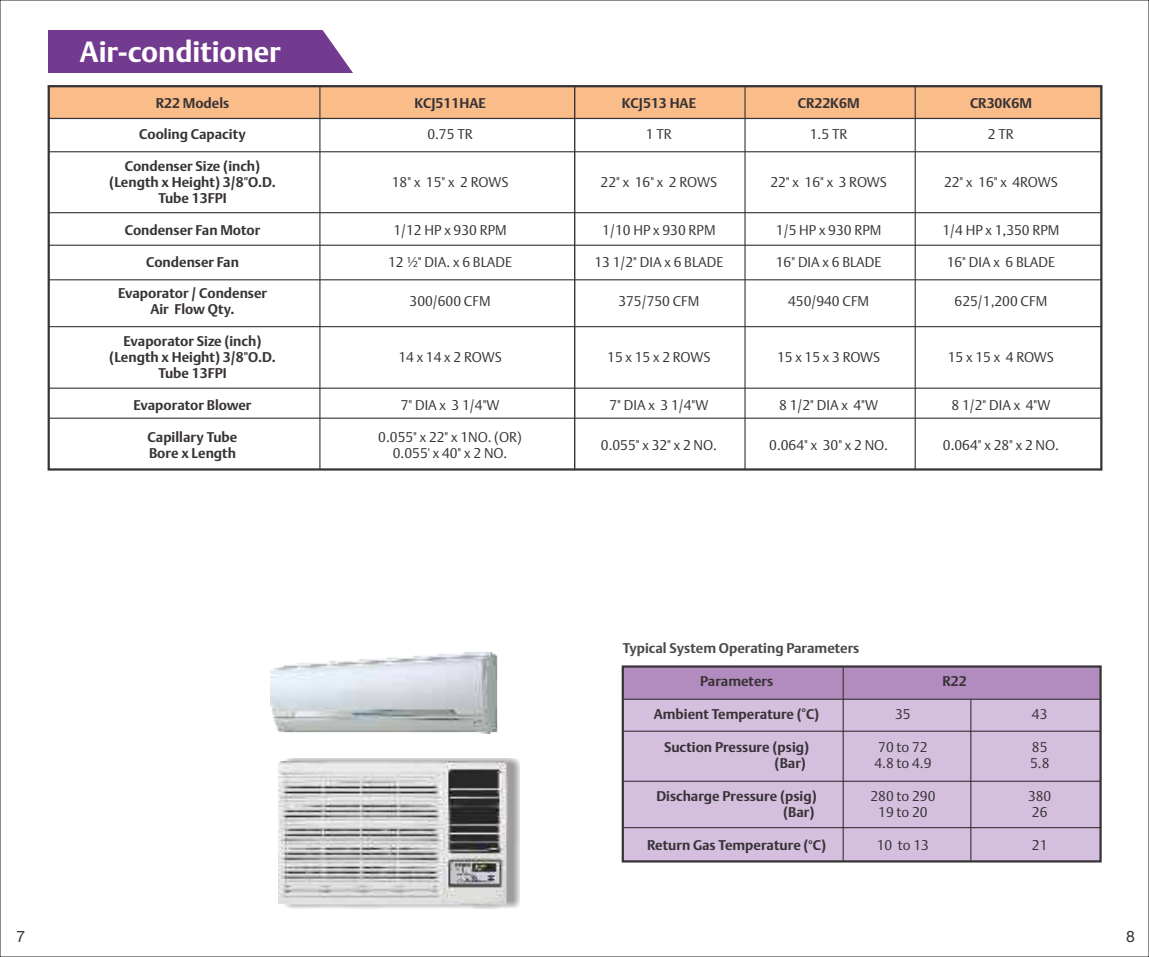
<style>
.page{position:relative;width:1149px;height:957px;background:#fff}
.page>*{position:absolute;margin:0;border:0;box-sizing:border-box;transform-origin:0 0}
.t1{font:700 29.03px "DTL Argo T";color:#fff}
.t2{font:15.75px "Helvetica Neue LT Pro";color:#383336}
.t3{font:13.95px "DTL Argo T Light";color:#383336}
.t4{font:700 13.95px/16px "DTL Argo T";color:#383336;text-align:center}
.t5{font:700 13.95px "DTL Argo T";color:#4a4a4d}
.t6{font:700 6.98px "DTL Argo T";color:#383336}
</style>
<div class="page">
<svg style="left:574px;top:120px;width:528px;height:350px"></svg>
<hr style="left:744px;top:86px;width:1px;height:383px;background:#383336">
<hr style="left:914px;top:86px;width:1px;height:383px;background:#383336">
<div style="left:622px;top:699px;width:478px;height:162px;background:#d4bfde"></div>
<div style="left:622px;top:666px;width:478px;height:33px;background:#b38cbf"></div>
<div style="left:621px;top:665px;width:480px;height:197px;border:2px solid #383336"></div>
<hr style="left:622px;top:698px;width:478px;height:2px;background:#383336">
<hr style="left:622px;top:730px;width:478px;height:2px;background:#383336">
<hr style="left:622px;top:827px;width:478px;height:1px;background:#383336">
<hr style="left:842px;top:666px;width:1px;height:195px;background:#383336">
<hr style="left:969px;top:699px;width:2px;height:162px;background:#383336">
<hr style="left:622px;top:780px;width:478px;height:2px;background:#383336">
<div style="left:48px;top:30px;width:526px;height:42px;background:#733b8f"></div>
<svg style="left:574px;top:85px;width:528px;height:35px"></svg>
<svg style="left:48px;top:85px;width:526px;height:385px"></svg>
<hr style="left:319px;top:86px;width:1px;height:383px;background:#383336">
<hr style="left:574px;top:86px;width:1px;height:383px;background:#383336">
<img style="left:270px;top:652px;width:228px;height:81px">
<div style="left:283px;top:758px;width:236px;height:150px;background:#383336;opacity:.49"></div>
<img style="left:279px;top:761px;width:228px;height:144px">
<svg style="left:313px;top:30px;width:261px;height:43px"></svg>
<h1 class="t1" style="left:80px;top:40px;width:202px">Air-conditioner</h1>
<p class="t4" style="left:156px;top:96px;width:75px">R22 Models</p>
<p class="t4" style="left:414px;top:96px;width:73px">KCJ511HAE</p>
<p class="t4" style="left:621px;top:96px;width:76px">KCJ513 HAE</p>
<p class="t4" style="left:797px;top:96px;width:63px">CR22K6M</p>
<p class="t4" style="left:969px;top:96px;width:63px">CR30K6M</p>
<p class="t4" style="left:139px;top:128px;width:108px">Cooling Capacity</p>
<p class="t3" style="left:427px;top:129px;width:47px">0.75 TR</p>
<p class="t3" style="left:645px;top:129px;width:28px">1 TR</p>
<p class="t3" style="left:809px;top:129px;width:39px">1.5 TR</p>
<p class="t3" style="left:987px;top:129px;width:28px">2 TR</p>
<p class="t4" style="left:109px;top:159px;width:168px">Condenser Size (inch) (Length x Height) 3/8"O.D.</p>
<p class="t3" style="left:391px;top:176px;width:118px">18" x 15" x 2 ROWS</p>
<p class="t3" style="left:600px;top:176px;width:118px">22" x 16" x 2 ROWS</p>
<p class="t3" style="left:769px;top:176px;width:118px">22" x 16" x 3 ROWS</p>
<p class="t3" style="left:943px;top:176px;width:115px">22" x 16" x 4ROWS</p>
<p class="t4" style="left:158px;top:191px;width:70px">Tube 13FPI</p>
<p class="t4" style="left:125px;top:223px;width:137px">Condenser Fan Motor</p>
<p class="t3" style="left:393px;top:224px;width:115px">1/12 HP x 930 RPM</p>
<p class="t3" style="left:602px;top:224px;width:115px">1/10 HP x 930 RPM</p>
<p class="t3" style="left:775px;top:224px;width:107px">1/5 HP x 930 RPM</p>
<p class="t3" style="left:941px;top:224px;width:119px">1/4 HP x 1,350 RPM</p>
<p class="t4" style="left:146px;top:255px;width:94px">Condenser Fan</p>
<p class="t3" style="left:388px;top:256px;width:125px">12 ½" DIA. x 6 BLADE</p>
<p class="t3" style="left:594px;top:256px;width:130px">13 1/2" DIA x 6 BLADE</p>
<p class="t3" style="left:775px;top:256px;width:107px">16" DIA x 6 BLADE</p>
<p class="t3" style="left:946px;top:256px;width:110px">16" DIA x 6 BLADE</p>
<p class="t4" style="left:118px;top:287px;width:150px">Evaporator / Condenser</p>
<p class="t3" style="left:409px;top:295px;width:82px">300/600 CFM</p>
<p class="t3" style="left:618px;top:295px;width:82px">375/750 CFM</p>
<p class="t3" style="left:787px;top:295px;width:82px">450/940 CFM</p>
<p class="t3" style="left:954px;top:295px;width:94px">625/1,200 CFM</p>
<p class="t4" style="left:150px;top:302px;width:86px">Air Flow Qty.</p>
<p class="t4" style="left:109px;top:334px;width:168px">Evaporator Size (inch) (Length x Height) 3/8"O.D.</p>
<p class="t3" style="left:398px;top:351px;width:105px">14 x 14 x 2 ROWS</p>
<p class="t3" style="left:607px;top:351px;width:105px">15 x 15 x 2 ROWS</p>
<p class="t3" style="left:776px;top:351px;width:105px">15 x 15 x 3 ROWS</p>
<p class="t3" style="left:947px;top:351px;width:108px">15 x 15 x 4 ROWS</p>
<p class="t4" style="left:158px;top:366px;width:70px">Tube 13FPI</p>
<p class="t4" style="left:133px;top:398px;width:119px">Evaporator Blower</p>
<p class="t3" style="left:400px;top:399px;width:100px">7" DIA x 3 1/4"W</p>
<p class="t3" style="left:609px;top:399px;width:100px">7" DIA x 3 1/4"W</p>
<p class="t3" style="left:778px;top:399px;width:100px">8 1/2" DIA x 4"W</p>
<p class="t3" style="left:950px;top:399px;width:100px">8 1/2" DIA x 4"W</p>
<p class="t4" style="left:147px;top:430px;width:91px">Capillary Tube</p>
<p class="t3" style="left:378px;top:431px;width:145px">0.055" x 22" x 1NO. (OR)</p>
<p class="t3" style="left:600px;top:439px;width:117px">0.055" x 32" x 2 NO.</p>
<p class="t3" style="left:768px;top:439px;width:120px">0.064" x 30" x 2 NO.</p>
<p class="t3" style="left:942px;top:439px;width:117px">0.064" x 28" x 2 NO.</p>
<p class="t4" style="left:149px;top:446px;width:88px">Bore x Length</p>
<p class="t3" style="left:393px;top:447px;width:116px">0.055' x 40" x 2 NO.</p>
<p class="t5" style="left:622px;top:642px;width:238px">Typical System Operating Parameters</p>
<p class="t4" style="left:699px;top:674px;width:75px">Parameters</p>
<p class="t4" style="left:942px;top:674px;width:26px">R22</p>
<p class="t6" style="left:801px;top:706px;width:6px">o</p>
<p class="t4" style="left:653px;top:707px;width:167px">Ambient Temperature ( C)</p>
<p class="t3" style="left:894px;top:708px;width:17px">35</p>
<p class="t3" style="left:1031px;top:708px;width:17px">43</p>
<p class="t4" style="left:663px;top:740px;width:147px">Suction Pressure (psig)</p>
<p class="t3" style="left:877px;top:741px;width:51px">70 to 72</p>
<p class="t3" style="left:1031px;top:741px;width:17px">85</p>
<p class="t4" style="left:774px;top:756px;width:33px">(Bar)</p>
<p class="t3" style="left:874px;top:757px;width:59px">4.8 to 4.9</p>
<p class="t3" style="left:1029px;top:757px;width:21px">5.8</p>
<p class="t4" style="left:656px;top:789px;width:162px">Discharge Pressure (psig)</p>
<p class="t3" style="left:870px;top:790px;width:66px">280 to 290</p>
<p class="t3" style="left:1027px;top:790px;width:25px">380</p>
<p class="t4" style="left:782px;top:805px;width:33px">(Bar)</p>
<p class="t3" style="left:877px;top:806px;width:51px">19 to 20</p>
<p class="t3" style="left:1031px;top:806px;width:17px">26</p>
<p class="t6" style="left:808px;top:838px;width:6px">o</p>
<p class="t4" style="left:647px;top:838px;width:180px">Return Gas Temperature ( C)</p>
<p class="t3" style="left:876px;top:839px;width:54px">10 to 13</p>
<p class="t3" style="left:1031px;top:839px;width:17px">21</p>
<p class="t2" style="left:17px;top:931px;width:10px">7</p>
<p class="t2" style="left:1125px;top:931px;width:10px">8</p>
</div>
